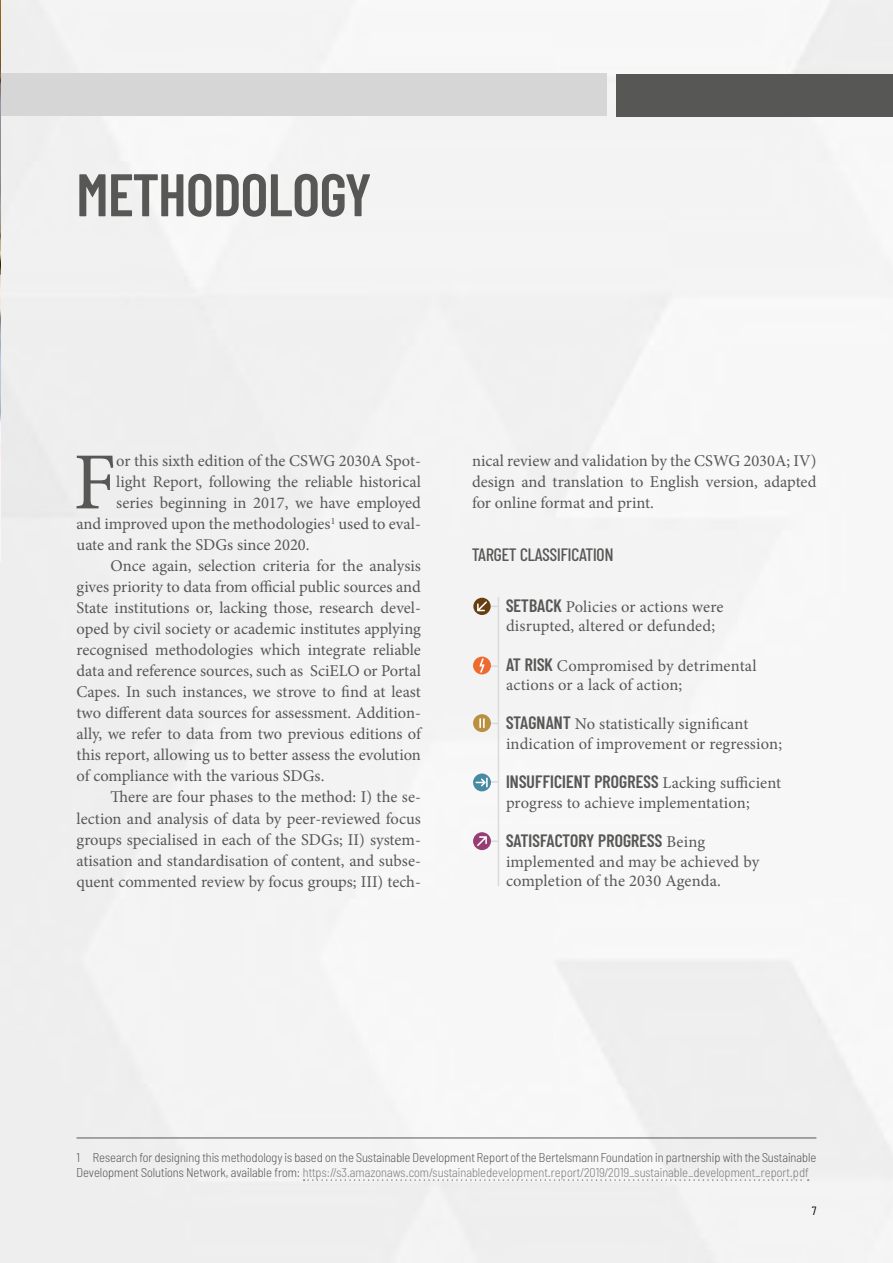
<style>
.page{position:relative;width:893px;height:1263px;background:#f3f3f3}
.page>*{position:absolute;margin:0;border:0;box-sizing:border-box;transform-origin:0 0}
.t1{font:81.15px "Minion Pro";color:#575756}
.t2{font:600 60px "Barlow Condensed";color:#575756}
.t3{font:600 18px "Barlow Condensed";letter-spacing:.01em;color:#575756}
.t4{font:500 18px "Barlow Condensed";color:#575756}
.t5{font:16.5px/19.5px "Minion Pro";color:#575756}
.t6{font:300 semi-condensed 12.75px/15.3px "Barlow";color:#575756}
.t7{font:12px "Barlow Condensed";color:#000}
.s1{font-family:"Barlow Condensed";font-weight:600;font-size:18px}
.s2{font-family:"Minion Pro";font-weight:400;font-size:16.5px}
.s3{color:#7e7e7d}
</style>
<div class="page">
<div style="left:616px;top:75px;width:277px;height:42px;background:#575756"></div>
<div style="left:1px;top:73px;width:606px;height:43px;background:#d6d6d6"></div>
<hr style="left:77px;top:1137px;width:739px;height:1px;background:#575756">
<svg style="left:304px;top:1179px;width:505px;height:2px"></svg>
<img style="left:0;top:0;width:1px;height:561px">
<hr style="left:498px;top:597px;width:1px;height:289px;background:#dadada">
<svg style="left:473px;top:598px;width:18px;height:17px"></svg>
<svg style="left:477px;top:601px;width:21px;height:10px"></svg>
<div style="left:473px;top:657px;width:18px;height:17px;background:#ed6a30;border-radius:50%"></div>
<svg style="left:479px;top:658px;width:19px;height:15px"></svg>
<div style="left:473px;top:714px;width:18px;height:18px;background:#b89040;border-radius:50%"></div>
<svg style="left:479px;top:718px;width:19px;height:10px"></svg>
<svg style="left:473px;top:773px;width:18px;height:18px"></svg>
<svg style="left:475px;top:777px;width:23px;height:10px"></svg>
<div style="left:473px;top:832px;width:18px;height:18px;background:#973f74;border-radius:50%"></div>
<svg style="left:477px;top:836px;width:21px;height:10px"></svg>
<h2 class="t2" style="left:77px;top:152px;width:296px">METHODOLOGY</h2>
<h1 class="t1" style="left:73px;top:428px;width:44px">F</h1>
<p class="t5" style="left:116px;top:451px;width:306px">or this sixth edition of the CSWG 2030A Spot-</p>
<p class="t5" style="left:116px;top:472px;width:306px">light Report, following the reliable historical</p>
<p class="t5" style="left:116px;top:493px;width:306px">series beginning in 2017, we have employed</p>
<p class="t5" style="left:77px;top:514px;width:346px">and improved upon the methodologies<sup>1</sup> used to eval-</p>
<p class="t5" style="left:77px;top:535px;width:235px">uate and rank the SDGs since 2020.</p>
<p class="t5" style="left:111px;top:556px;width:312px">Once again, selection criteria for the analysis</p>
<p class="t5" style="left:77px;top:577px;width:346px">gives priority to data from official public sources and</p>
<p class="t5" style="left:77px;top:598px;width:346px">State institutions or, lacking those, research devel-</p>
<p class="t5" style="left:77px;top:619px;width:346px">oped by civil society or academic institutes applying</p>
<p class="t5" style="left:77px;top:640px;width:346px">recognised methodologies which integrate reliable</p>
<p class="t5" style="left:77px;top:661px;width:346px">data and reference sources, such as SciELO or Portal</p>
<p class="t5" style="left:77px;top:682px;width:346px">Capes. In such instances, we strove to find at least</p>
<p class="t5" style="left:77px;top:703px;width:346px">two different data sources for assessment. Addition-</p>
<p class="t5" style="left:77px;top:724px;width:346px">ally, we refer to data from two previous editions of</p>
<p class="t5" style="left:77px;top:745px;width:346px">this report, allowing us to better assess the evolution</p>
<p class="t5" style="left:77px;top:766px;width:249px">of compliance with the various SDGs.</p>
<p class="t5" style="left:111px;top:787px;width:312px">There are four phases to the method: I) the se-</p>
<p class="t5" style="left:77px;top:808px;width:346px">lection and analysis of data by peer-reviewed focus</p>
<p class="t5" style="left:77px;top:829px;width:346px">groups specialised in each of the SDGs; II) system-</p>
<p class="t5" style="left:77px;top:850px;width:346px">atisation and standardisation of content, and subse-</p>
<p class="t5" style="left:77px;top:871px;width:346px">quent commented review by focus groups; III) tech-</p>
<p class="t5" style="left:472px;top:451px;width:346px;line-height:21px;text-align:justify">nical review and validation by the CSWG 2030A; IV) design and translation to English version, adapted for online format and print.</p>
<p class="t4" style="left:472px;top:542px;width:143px">TARGET CLASSIFICATION</p>
<p class="t5" style="left:506px;top:597px;width:219px"><span class="s1">SETBACK</span> Policies or actions were disrupted, altered or defunded;</p>
<p class="t5" style="left:506px;top:656px;width:252px"><span class="s1">AT RISK</span> Compromised by detrimental actions or a lack of action;</p>
<p class="t5" style="left:506px;top:714px;width:278px"><span class="s1">STAGNANT</span> No statistically significant indication of improvement or regression;</p>
<p class="t3" style="left:506px;top:769px;width:277px">INSUFFICIENT PROGRESS <span class="s2">Lacking sufficient</span></p>
<p class="t5" style="left:506px;top:793px;width:245px">progress to achieve implementation;</p>
<p class="t3" style="left:506px;top:828px;width:201px">SATISFACTORY PROGRESS <span class="s2">Being</span></p>
<p class="t5" style="left:506px;top:851px;width:255px">implemented and may be achieved by completion of the 2030 Agenda.</p>
<p class="t6" style="left:77px;top:1148px;width:741px">1 Research for designing this methodology is based on the Sustainable Development Report of the Bertelsmann Foundation in partnership with the Sustainable<br>Development Solutions Network, available from: <span class="s3">https://s3.amazonaws.com/sustainabledevelopment.report/2019/2019_sustainable_development_report.pdf</span></p>
<p class="t7" style="left:812px;top:1202px;width:6px">7</p>
</div>
